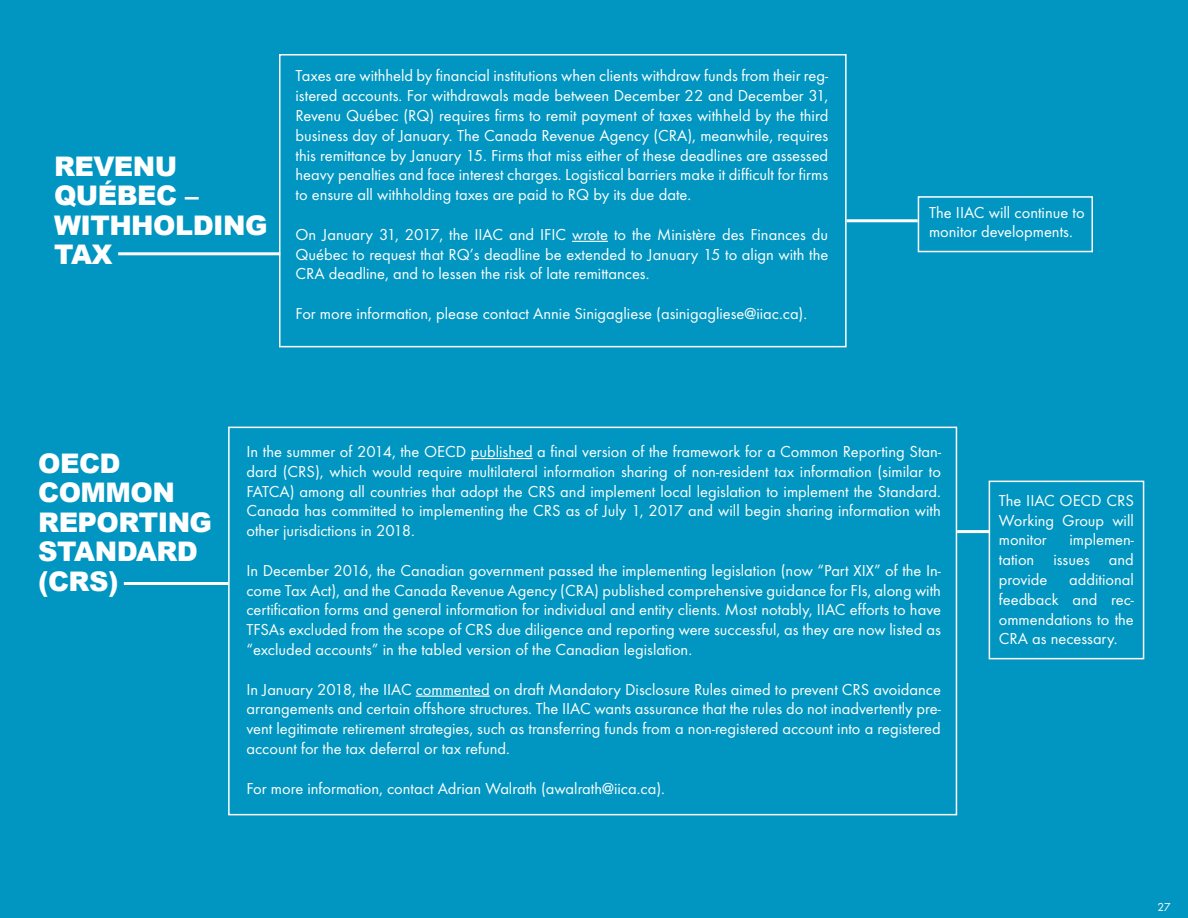
<style>
.page{position:relative;width:1188px;height:918px;background:#0096c1}
.page>*{position:absolute;margin:0;border:0;box-sizing:border-box;transform-origin:0 0}
.t1{font:900 27px/29.4px "Arial";letter-spacing:-.02em;color:#fff}
.t2{font:16.5px/19.8px "Futura TOT";color:#fff;text-align:justify}
.t3{font:12px "Futura TOT";color:#fff}
</style>
<div class="page">
<hr style="left:124px;top:582px;width:104px;height:3px;background:#fff">
<hr style="left:957px;top:530px;width:32px;height:3px;background:#fff">
<div style="left:228px;top:427px;width:729px;height:388px;border:2px solid #fff"></div>
<hr style="left:471px;top:458px;width:62px;height:1px;background:#fff">
<hr style="left:416px;top:696px;width:74px;height:1px;background:#fff">
<div style="left:989px;top:481px;width:155px;height:178px;border:2px solid #fff"></div>
<hr style="left:118px;top:252px;width:162px;height:3px;background:#fff">
<hr style="left:847px;top:219px;width:71px;height:3px;background:#fff">
<div style="left:279px;top:54px;width:568px;height:293px;border:2px solid #fff"></div>
<hr style="left:572px;top:241px;width:36px;height:1px;background:#fff">
<div style="left:918px;top:196px;width:175px;height:56px;border:2px solid #fff"></div>
<h1 class="t1" style="left:54px;top:151px;width:215px">REVENU<br>QUÉBEC –<br>WITHHOLDING<br>TAX</h1>
<p class="t2" style="left:296px;top:66px;width:534px">Taxes are withheld by financial institutions when clients withdraw funds from their reg&shy;istered accounts. For withdrawals made between December 22 and December 31, Revenu Québec (RQ) requires firms to remit payment of taxes withheld by the third business day of January. The Canada Revenue Agency (CRA), meanwhile, requires this remittance by January 15. Firms that miss either of these deadlines are assessed heavy penalties and face interest charges. Logistical barriers make it difficult for firms to ensure all withholding taxes are paid to RQ by its due date.</p>
<p class="t2" style="left:296px;top:224px;width:534px">On January 31, 2017, the IIAC and IFIC wrote to the Ministère des Finances du Québec to request that RQ’s deadline be extended to January 15 to align with the CRA deadline, and to lessen the risk of late remittances.</p>
<p class="t2" style="left:296px;top:303px;width:513px">For more information, please contact Annie Sinigagliese (asinigagliese@iiac.ca).</p>
<p class="t2" style="left:929px;top:202px;width:157px">The IIAC will continue to monitor developments.</p>
<h1 class="t1" style="left:38px;top:448px;width:175px">OECD<br>COMMON<br>REPORTING<br>STANDARD (CRS)</h1>
<p class="t2" style="left:246px;top:441px;width:696px">In the summer of 2014, the OECD published a final version of the framework for a Common Reporting Stan&shy;dard (CRS), which would require multilateral information sharing of non-resident tax information (similar to FATCA) among all countries that adopt the CRS and implement local legislation to implement the Standard.<br>Canada has committed to implementing the CRS as of July 1, 2017 and will begin sharing information with other jurisdictions in 2018.</p>
<p class="t2" style="left:246px;top:560px;width:696px">In December 2016, the Canadian government passed the implementing legislation (now “Part XIX” of the In&shy;come Tax Act), and the Canada Revenue Agency (CRA) published comprehensive guidance for FIs, along with certification forms and general information for individual and entity clients. Most notably, IIAC efforts to have TFSAs excluded from the scope of CRS due diligence and reporting were successful, as they are now listed as “excluded accounts” in the tabled version of the Canadian legislation.</p>
<p class="t2" style="left:246px;top:679px;width:696px">In January 2018, the IIAC commented on draft Mandatory Disclosure Rules aimed to prevent CRS avoidance arrangements and certain offshore structures. The IIAC wants assurance that the rules do not inadvertently pre&shy;vent legitimate retirement strategies, such as transferring funds from a non-registered account into a registered account for the tax deferral or tax refund.</p>
<p class="t2" style="left:246px;top:778px;width:420px">For more information, contact Adrian Walrath (awalrath@iica.ca).</p>
<p class="t2" style="left:999px;top:490px;width:137px">The IIAC OECD CRS Working Group will monitor</p>
<p class="t2" style="left:999px;top:530px;width:137px;text-indent:71px">implemen&shy;tation issues and provide</p>
<p class="t2" style="left:999px;top:570px;width:137px;text-indent:70px">additional feedback and rec&shy;ommendations to the CRA as necessary.</p>
<p class="t3" style="left:1157px;top:900px;width:15px">27</p>
</div>
